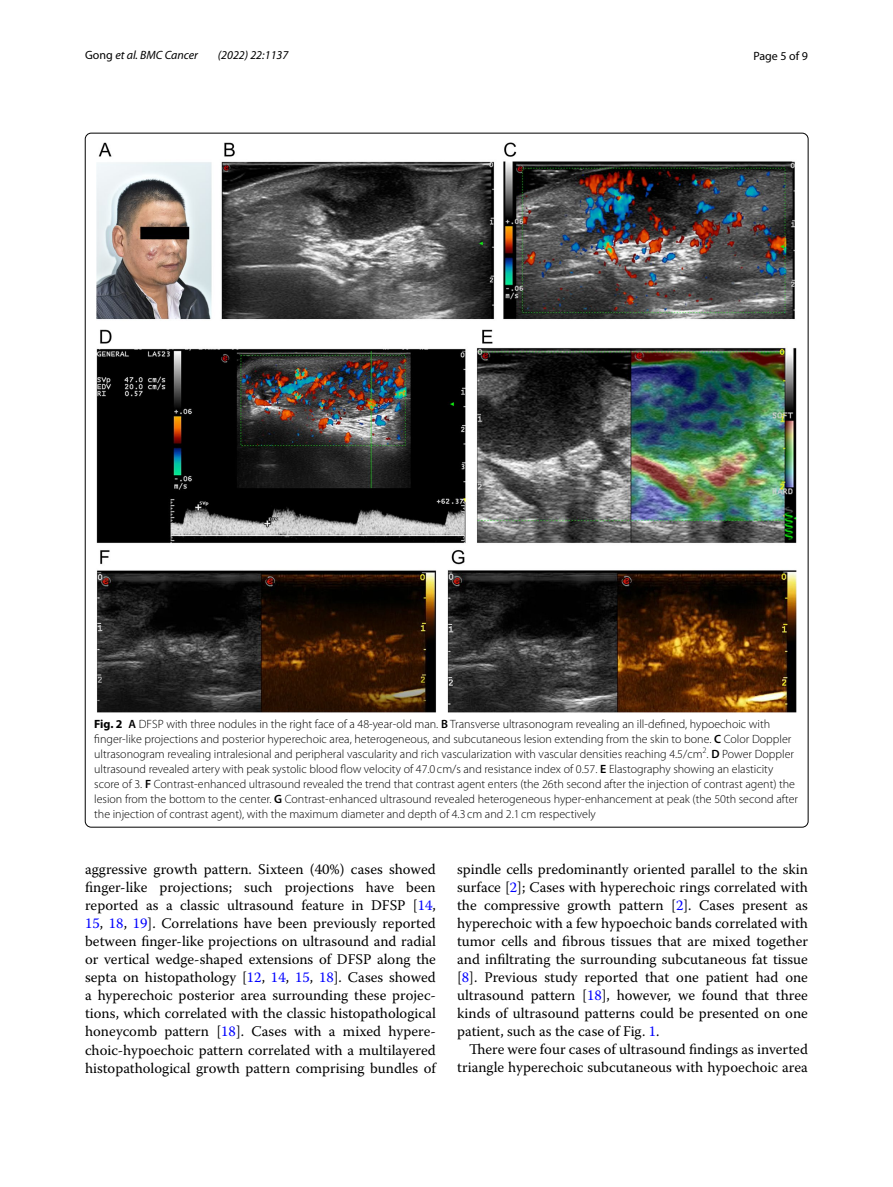
<style>
.page{position:relative;width:893px;height:1187px;background:#fff}
.page>*{position:absolute;margin:0;border:0;box-sizing:border-box;transform-origin:0 0}
.t1{font:14.7px/18px "Warnock Pro";color:#000;text-align:justify}
.t2{font:300 12px/15px "Myriad Pro";color:#000}
.t3{font:italic 12px "Myriad Pro";color:#000}
.t4{font:12px "Myriad Pro";color:#000}
.s1{font-style:normal}
.s2{font-weight:700}
.s3{font-weight:600}
.s4{color:#00f}
</style>
<div class="page">
<img style="left:96px;top:142px;width:701px;height:570px">
<p class="t3" style="left:85px;top:48px;width:115px"><span class="s1">Gong</span> et al. BMC Cancer</p>
<p class="t3" style="left:218px;top:48px;width:72px">(2022) 22:1137</p>
<p class="t4" style="left:753px;top:48px;width:56px">Page 5 of 9</p>
<p class="t2" style="left:94px;top:716px;width:705px"><span class="s2">Fig. 2</span> <span class="s3">A</span> DFSP with three nodules in the right face of a 48-year-old man. <span class="s3">B</span> Transverse ultrasonogram revealing an ill-defined, hypoechoic with finger-like projections and posterior hyperechoic area, heterogeneous, and subcutaneous lesion extending from the skin to bone. <span class="s3">C</span> Color Doppler ultrasonogram revealing intralesional and peripheral vascularity and rich vascularization with vascular densities reaching 4.5/cm<sup>2</sup>. <span class="s3">D</span> Power Doppler ultrasound revealed artery with peak systolic blood flow velocity of 47.0 cm/s and resistance index of 0.57. <span class="s3">E</span> Elastography showing an elasticity score of 3. <span class="s3">F</span> Contrast-enhanced ultrasound revealed the trend that contrast agent enters (the 26th second after the injection of contrast agent) the lesion from the bottom to the center. <span class="s3">G</span> Contrast-enhanced ultrasound revealed heterogeneous hyper-enhancement at peak (the 50th second after the injection of contrast agent), with the maximum diameter and depth of 4.3 cm and 2.1 cm respectively</p>
<p class="t1" style="left:85px;top:860px;width:352px">aggressive growth pattern. Sixteen (40%) cases showed finger-like projections; such projections have been reported as a classic ultrasound feature in DFSP [<span class="s4">14</span>, <span class="s4">15</span>, <span class="s4">18</span>, <span class="s4">19</span>]. Correlations have been previously reported between finger-like projections on ultrasound and radial or vertical wedge-shaped extensions of DFSP along the septa on histopathology [<span class="s4">12</span>, <span class="s4">14</span>, <span class="s4">15</span>, <span class="s4">18</span>]. Cases showed a hyperechoic posterior area surrounding these projec&shy;tions, which correlated with the classic histopathological honeycomb pattern [<span class="s4">18</span>]. Cases with a mixed hypere&shy;choic-hypoechoic pattern correlated with a multilayered histopathological growth pattern comprising bundles of</p>
<p class="t1" style="left:457px;top:860px;width:352px">spindle cells predominantly oriented parallel to the skin surface [<span class="s4">2</span>]; Cases with hyperechoic rings correlated with the compressive growth pattern [<span class="s4">2</span>]. Cases present as hyperechoic with a few hypoechoic bands correlated with tumor cells and fibrous tissues that are mixed together and infiltrating the surrounding subcutaneous fat tissue [<span class="s4">8</span>]. Previous study reported that one patient had one ultrasound pattern [<span class="s4">18</span>], however, we found that three kinds of ultrasound patterns could be presented on one patient, such as the case of Fig. <span class="s4">1</span>.</p>
<p class="t1" style="left:457px;top:1040px;width:352px;text-align:right">There were four cases of ultrasound findings as inverted triangle hyperechoic subcutaneous with hypoechoic area</p>
</div>
